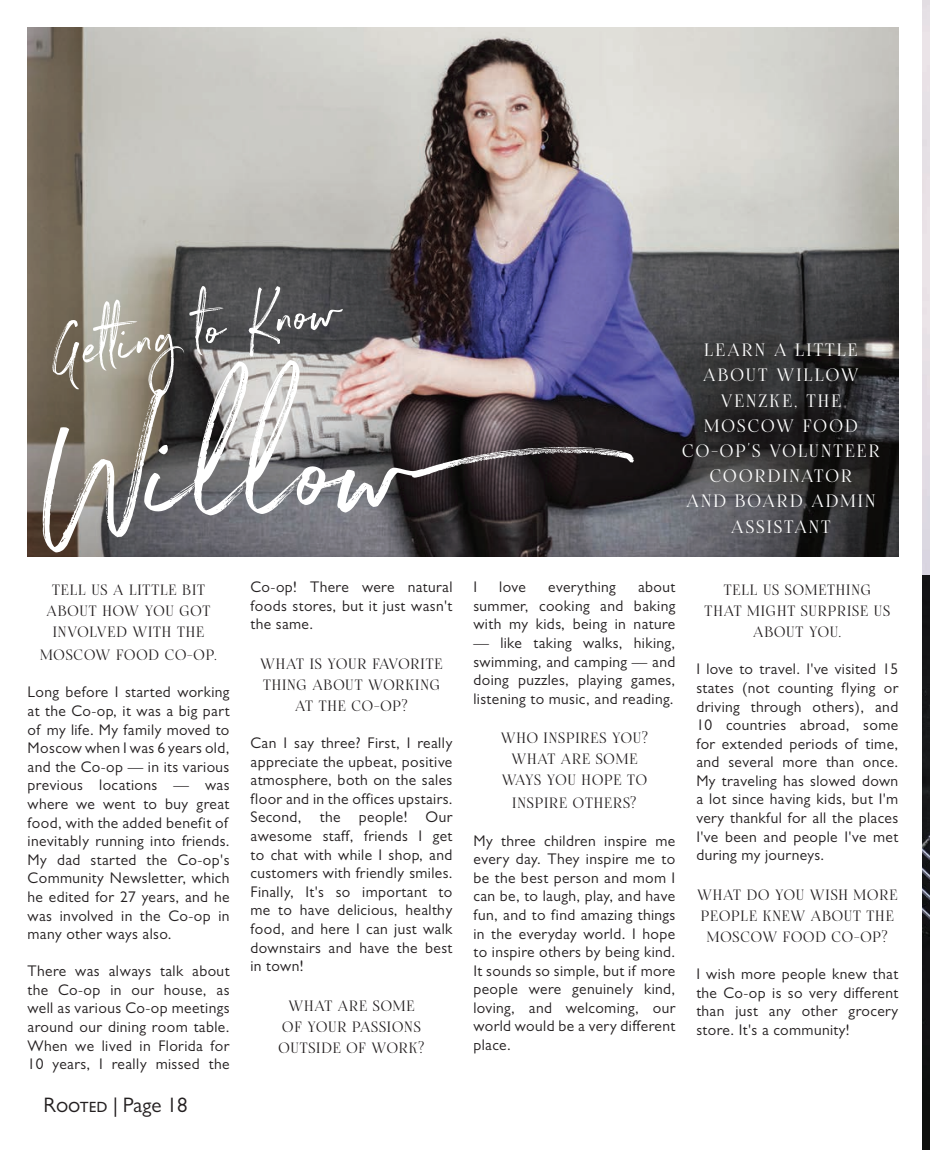
<style>
.page{position:relative;width:930px;height:1150px;background:#fff}
.page>*{position:absolute;margin:0;border:0;box-sizing:border-box;transform-origin:0 0}
.t1{font:175px "Northwell";color:#fff}
.t2{font:70px "Northwell";color:#fff}
.t3{font:21px/25.2px "Fogtwo No 5";letter-spacing:.1em;color:#fff;text-align:center}
.t4{font:21px "Gill Sans MT Pro";color:#231f20}
.t5{font:17.5px/21px "Fogtwo No 5";letter-spacing:.05em;color:#231f20;text-align:center}
.t6{font:15.58px/18.6px "Gill Sans MT Pro";letter-spacing:.025em;color:#231f20;text-align:justify}
</style>
<div class="page">
<img style="left:922px;top:0;width:7px;height:1150px">
<img style="left:28px;top:27px;width:870px;height:530px">
<svg style="left:410px;top:445px;width:224px;height:33px;background:#282123"></svg>
<h2 class="t2" style="left:41px;top:304px;width:297px;rotate:-9deg">Getting to Know</h2>
<h1 class="t1" style="left:26px;top:351px;width:389px;rotate:-2deg">Willow</h1>
<p class="t5" style="left:47px;top:580px;width:165px">TELL US A LITTLE BIT<br>ABOUT HOW YOU GOT<br>INVOLVED WITH THE</p>
<p class="t5" style="left:40px;top:645px;width:178px">MOSCOW FOOD CO-OP.</p>
<p class="t6" style="left:28px;top:683px;width:203px">Long before I started working at the Co-op, it was a big part of my life. My family moved to Moscow when I was 6 years old, and the Co-op — in its various previous locations — was where we went to buy great food, with the added benefit of inevitably running into friends.<br>My dad started the Co-op's Community Newsletter, which he edited for 27 years, and he was involved in the Co-op in many other ways also.</p>
<p class="t6" style="left:28px;top:961px;width:203px">There was always talk about the Co-op in our house, as well as various Co-op meetings around our dining room table.<br>When we lived in Florida for 10 years, I really missed the</p>
<h3 class="t4" style="left:44px;top:1093px;width:146px">Rooted | Page 18</h3>
<p class="t6" style="left:250px;top:577px;width:203px">Co-op! There were natural foods stores, but it just wasn't the same.</p>
<p class="t5" style="left:260px;top:654px;width:184px">WHAT IS YOUR FAVORITE<br>THING ABOUT WORKING<br>AT THE CO-OP?</p>
<p class="t6" style="left:250px;top:733px;width:203px">Can I say three? First, I really appreciate the upbeat, positive atmosphere, both on the sales floor and in the offices upstairs.<br>Second, the people! Our awesome staff, friends I get to chat with while I shop, and customers with friendly smiles.<br>Finally, It's so important to me to have delicious, healthy food, and here I can just walk downstairs and have the best in town!</p>
<p class="t5" style="left:278px;top:995px;width:147px">WHAT ARE SOME<br>OF YOUR PASSIONS<br>OUTSIDE OF WORK?</p>
<h3 class="t3" style="left:682px;top:338px;width:199px">LEARN A LITTLE<br>ABOUT WILLOW<br>VENZKE, THE<br>MOSCOW FOOD<br>CO-OP'S VOLUNTEER<br>COORDINATOR<br>AND BOARD ADMIN<br>ASSISTANT</h3>
<p class="t6" style="left:473px;top:577px;width:203px;text-indent:164px">about summer, cooking and baking with my kids, being in nature</p>
<p class="t6" style="left:473px;top:633px;width:203px">— like taking walks, hiking, swimming, and camping — and doing puzzles, playing games, listening to music, and reading.</p>
<p class="t5" style="left:500px;top:728px;width:149px">WHO INSPIRES YOU?<br>WHAT ARE SOME<br>WAYS YOU HOPE TO</p>
<p class="t5" style="left:512px;top:793px;width:126px">INSPIRE OTHERS?</p>
<p class="t6" style="left:473px;top:831px;width:203px">My three children inspire me every day. They inspire me to be the best person and mom I can be, to laugh, play, and have fun, and to find amazing things in the everyday world. I hope to inspire others by being kind.<br>It sounds so simple, but if more people were genuinely kind, loving, and welcoming, our world would be a very different place.</p>
<p class="t6" style="left:473px;top:577px;width:5px">I</p>
<p class="t6" style="left:499px;top:577px;width:28px">love</p>
<p class="t6" style="left:548px;top:577px;width:69px">everything</p>
<p class="t5" style="left:704px;top:580px;width:187px">TELL US SOMETHING<br>THAT MIGHT SURPRISE US<br>ABOUT YOU.</p>
<p class="t6" style="left:696px;top:660px;width:203px">I love to travel. I've visited 15 states (not counting flying or driving through others), and 10 countries abroad, some for extended periods of time, and several more than once.<br>My traveling has slowed down a lot since having kids, but I'm very thankful for all the places I've been and people I've met during my journeys.</p>
<p class="t5" style="left:697px;top:884px;width:202px">WHAT DO YOU WISH MORE<br>PEOPLE KNEW ABOUT THE<br>MOSCOW FOOD CO-OP?</p>
<p class="t6" style="left:696px;top:964px;width:203px">I wish more people knew that the Co-op is so very different than just any other grocery store. It's a community!</p>
</div>
